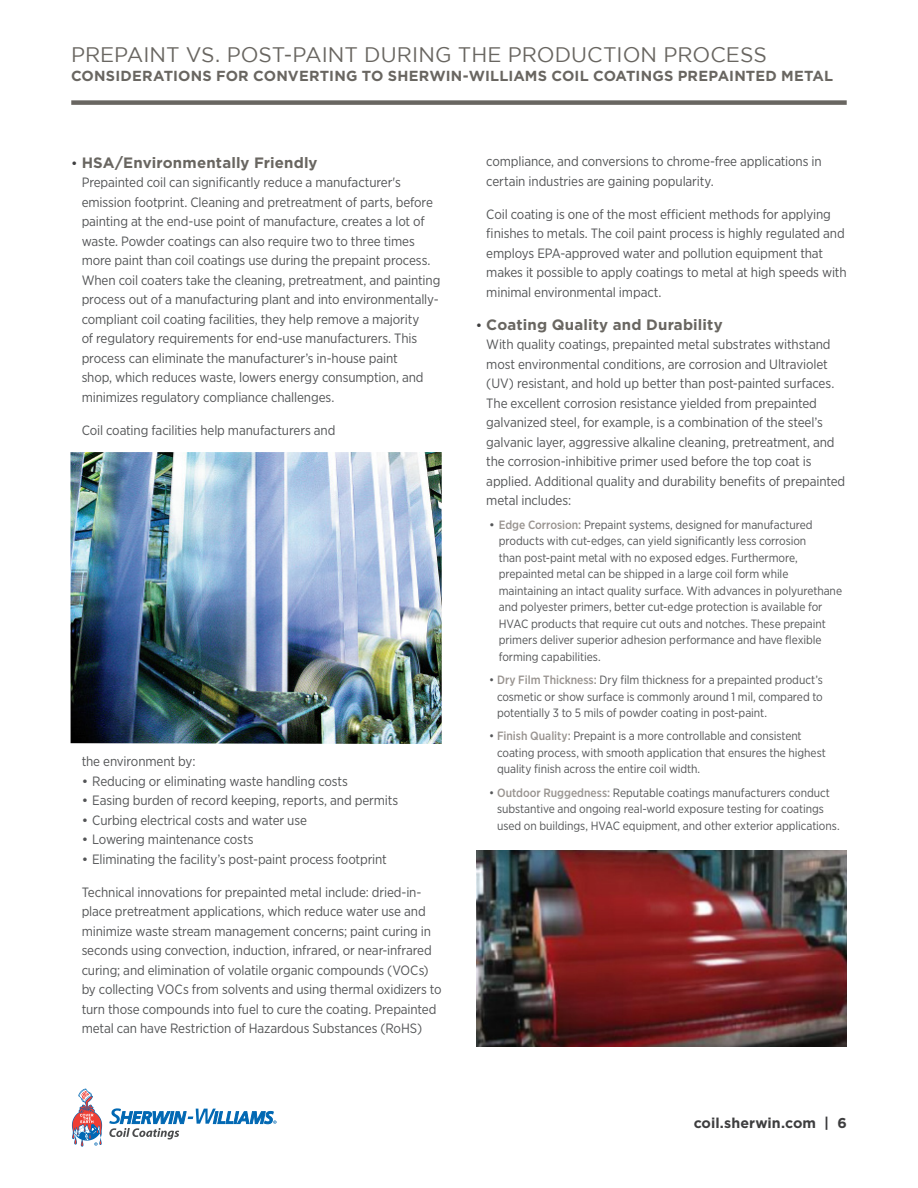
<style>
.page{position:relative;width:918px;height:1188px;background:#fff}
.page>*{position:absolute;margin:0;border:0;box-sizing:border-box;transform-origin:0 0}
.t1{font:21px "Gotham";color:#696661}
.t2{font:700 15px "Gotham";letter-spacing:.01em;color:#696661}
.t3{font:700 14.55px "Gotham";letter-spacing:.015em;color:#696661}
.t4{font:700 14.25px "Gotham";letter-spacing:.005em;color:#3e3e3f}
.t5{font:13.5px/19.5px "Gotham Narrow";letter-spacing:-.01em;color:#545557}
.t6{font:12px/16.5px "Gotham Narrow";letter-spacing:-.005em;color:#545557}
.s1{font-weight:400;font-size:13.5px;color:#3e3e3f}
.s2{font-family:"Gotham"}
.s3{font-weight:500;color:#999490}
</style>
<div class="page">
<div style="left:71px;top:100px;width:776px;height:5px;background:#696661"></div>
<img style="left:70px;top:452px;width:372px;height:292px">
<img style="left:477px;top:850px;width:370px;height:196px">
<svg style="left:72px;top:1089px;width:30px;height:58px"></svg>
<svg style="left:109px;top:1108px;width:168px;height:31px"></svg>
<h2 class="t1" style="left:71px;top:43px;width:697px">PREPAINT VS. POST-PAINT DURING THE PRODUCTION PROCESS</h2>
<p class="t3" style="left:71px;top:66px;width:764px">CONSIDERATIONS FOR CONVERTING TO SHERWIN-WILLIAMS COIL COATINGS PREPAINTED METAL</p>
<p class="t2" style="left:71px;top:152px;width:248px"><span class="s1">•</span> HSA/Environmentally Friendly</p>
<p class="t5" style="left:82px;top:172px;width:360px">Prepainted coil can significantly reduce a manufacturer's emission footprint. Cleaning and pretreatment of parts, before painting at the end-use point of manufacture, creates a lot of waste. Powder coatings can also require two to three times more paint than coil coatings use during the prepaint process.<br>When coil coaters take the cleaning, pretreatment, and painting process out of a manufacturing plant and into environmentally&shy;compliant coil coating facilities, they help remove a majority<br>of regulatory requirements for end-use manufacturers. This process can eliminate the manufacturer’s in-house paint<br>shop, which reduces waste, lowers energy consumption, and minimizes regulatory compliance challenges.</p>
<p class="t5" style="left:82px;top:420px;width:255px">Coil coating facilities help manufacturers and</p>
<p class="t5" style="left:82px;top:751px;width:115px">the environment by:</p>
<p class="t5" style="left:82px;top:771px;width:268px"><span class="s2">•</span> Reducing or eliminating waste handling costs</p>
<p class="t5" style="left:82px;top:790px;width:318px"><span class="s2">•</span> Easing burden of record keeping, reports, and permits</p>
<p class="t5" style="left:82px;top:810px;width:227px"><span class="s2">•</span> Curbing electrical costs and water use</p>
<p class="t5" style="left:82px;top:829px;width:173px"><span class="s2">•</span> Lowering maintenance costs</p>
<p class="t5" style="left:82px;top:849px;width:307px"><span class="s2">•</span> Eliminating the facility’s post-paint process footprint</p>
<p class="t5" style="left:82px;top:882px;width:362px">Technical innovations for prepainted metal include: dried-in&shy;place pretreatment applications, which reduce water use and minimize waste stream management concerns; paint curing in seconds using convection, induction, infrared, or near-infrared curing; and elimination of volatile organic compounds (VOCs) by collecting VOCs from solvents and using thermal oxidizers to turn those compounds into fuel to cure the coating. Prepainted metal can have Restriction of Hazardous Substances (RoHS)</p>
<p class="t5" style="left:486px;top:152px;width:337px">compliance, and conversions to chrome-free applications in certain industries are gaining popularity.</p>
<p class="t5" style="left:486px;top:204px;width:362px">Coil coating is one of the most efficient methods for applying finishes to metals. The coil paint process is highly regulated and employs EPA-approved water and pollution equipment that makes it possible to apply coatings to metal at high speeds with minimal environmental impact.</p>
<p class="t2" style="left:476px;top:315px;width:248px"><span class="s1">•</span> Coating Quality and Durability</p>
<p class="t5" style="left:486px;top:335px;width:360px">With quality coatings, prepainted metal substrates withstand most environmental conditions, are corrosion and Ultraviolet (UV) resistant, and hold up better than post-painted surfaces.<br>The excellent corrosion resistance yielded from prepainted galvanized steel, for example, is a combination of the steel’s galvanic layer, aggressive alkaline cleaning, pretreatment, and the corrosion-inhibitive primer used before the top coat is applied. Additional quality and durability benefits of prepainted metal includes:</p>
<p class="t6" style="left:499px;top:516px;width:345px;text-indent:-10px"><span class="s2">•</span> <span class="s3">Edge Corrosion:</span> Prepaint systems, designed for manufactured products with cut-edges, can yield significantly less corrosion<br>than post-paint metal with no exposed edges. Furthermore, prepainted metal can be shipped in a large coil form while maintaining an intact quality surface. With advances in polyurethane and polyester primers, better cut-edge protection is available for HVAC products that require cut outs and notches. These prepaint primers deliver superior adhesion performance and have flexible forming capabilities.</p>
<p class="t6" style="left:497px;top:671px;width:327px;text-align:justify;text-indent:-8px">• <span class="s3">Dry Film Thickness:</span> Dry film thickness for a prepainted product’s cosmetic or show surface is commonly around 1 mil, compared to potentially 3 to 5 mils of powder coating in post-paint.</p>
<p class="t6" style="left:497px;top:728px;width:330px;text-indent:-8px">• <span class="s3">Finish Quality:</span> Prepaint is a more controllable and consistent coating process, with smooth application that ensures the highest quality finish across the entire coil width.</p>
<p class="t6" style="left:497px;top:784px;width:344px;text-indent:-8px">• <span class="s3">Outdoor Ruggedness:</span> Reputable coatings manufacturers conduct substantive and ongoing real-world exposure testing for coatings used on buildings, HVAC equipment, and other exterior applications.</p>
<p class="t4" style="left:694px;top:1113px;width:155px">coil.sherwin.com | 6</p>
</div>
